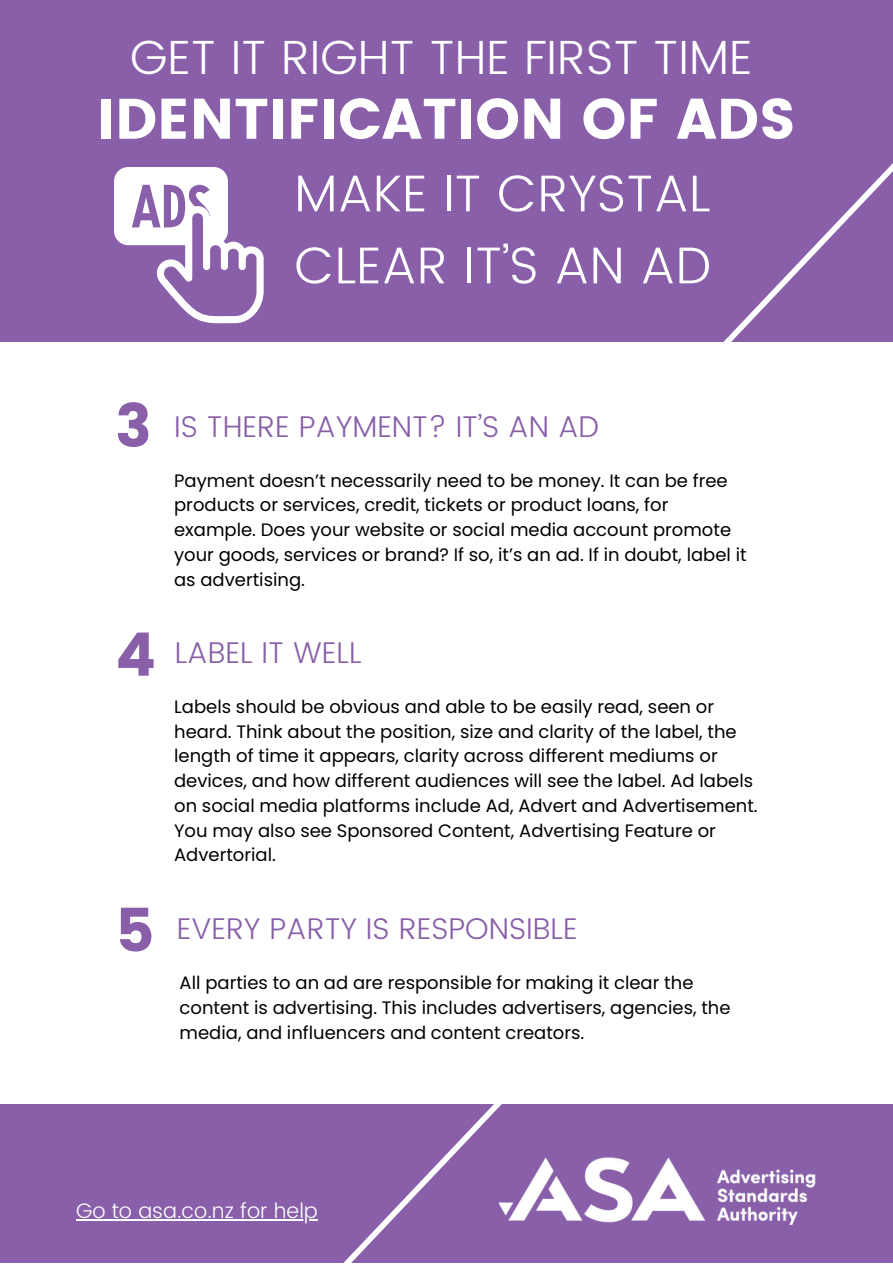
<style>
.page{position:relative;width:893px;height:1264px;background:#fff}
.page>*{position:absolute;margin:0;border:0;box-sizing:border-box;transform-origin:0 0}
.t1{font:60px "Poppins";color:#885fa8}
.t2{font:57px "Poppins";color:#fff}
.t3{font:300 51.75px/72px "Poppins";color:#fff}
.t4{font:300 48px "Poppins";color:#fff}
.t5{font:300 30px "Poppins";color:#885fa8}
.t6{font:300 21px "Poppins";color:#fff}
.t7{font:18px/24.8px "Poppins";color:#000}
</style>
<div class="page">
<div style="left:0;top:1103px;width:892px;height:159px;background:#885fa8"></div>
<img style="left:531px;top:1157px;width:285px;height:67px">
<hr style="left:76px;top:1219px;width:242px;height:1px;background:#fff">
<svg style="left:308px;top:1103px;width:223px;height:159px"></svg>
<div style="left:0;top:0;width:892px;height:342px;background:#885fa8"></div>
<svg style="left:723px;top:164px;width:169px;height:178px"></svg>
<svg style="left:114px;top:167px;width:149px;height:156px"></svg>
<h3 class="t4" style="left:130px;top:29px;width:624px">GET IT RIGHT THE FIRST TIME</h3>
<h2 class="t2" style="left:97px;top:86px;width:700px">IDENTIFICATION OF ADS</h2>
<h3 class="t3" style="left:294px;top:157px;width:418px">MAKE IT CRYSTAL<br>CLEAR IT’S AN AD</h3>
<h1 class="t1" style="left:115px;top:391px;width:38px">3</h1>
<h1 class="t1" style="left:115px;top:620px;width:42px">4</h1>
<h1 class="t1" style="left:115px;top:895px;width:40px">5</h1>
<h3 class="t5" style="left:174px;top:409px;width:426px">IS THERE PAYMENT? IT’S AN AD</h3>
<p class="t7" style="left:174px;top:468px;width:574px">Payment doesn’t necessarily need to be money. It can be free products or services, credit, tickets or product loans, for example. Does your website or social media account promote your goods, services or brand? If so, it’s an ad. If in doubt, label it as advertising.</p>
<h3 class="t5" style="left:175px;top:635px;width:188px">LABEL IT WELL</h3>
<p class="t7" style="left:174px;top:694px;width:585px">Labels should be obvious and able to be easily read, seen or heard. Think about the position, size and clarity of the label, the length of time it appears, clarity across different mediums or devices, and how different audiences will see the label. Ad labels on social media platforms include Ad, Advert and Advertisement.<br>You may also see Sponsored Content, Advertising Feature or Advertorial.</p>
<h3 class="t5" style="left:177px;top:911px;width:402px">EVERY PARTY IS RESPONSIBLE</h3>
<p class="t7" style="left:179px;top:970px;width:552px">All parties to an ad are responsible for making it clear the content is advertising. This includes advertisers, agencies, the media, and influencers and content creators.</p>
<p class="t6" style="left:76px;top:1198px;width:243px">Go to asa.co.nz for help</p>
</div>
